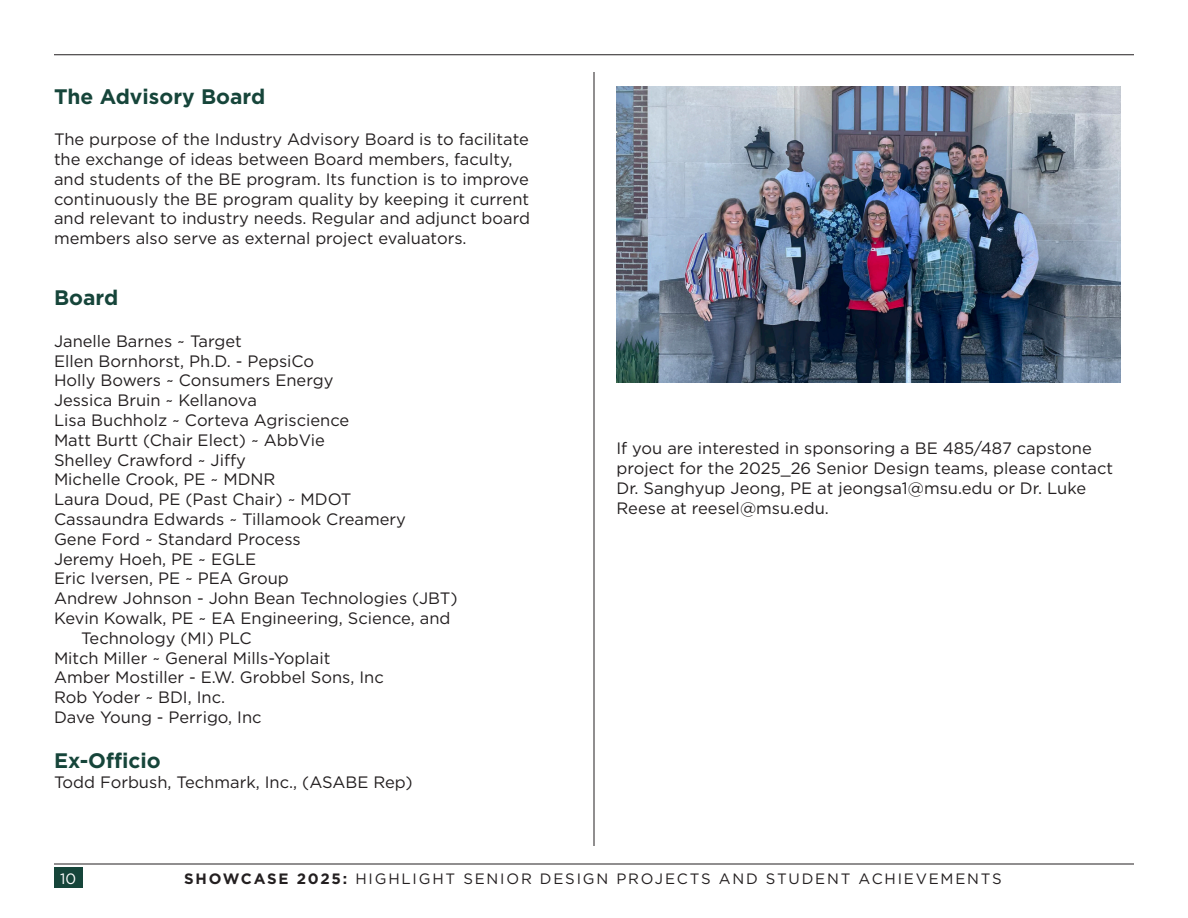
<style>
.page{position:relative;width:1188px;height:918px;background:#fff}
.page>*{position:absolute;margin:0;border:0;box-sizing:border-box;transform-origin:0 0}
.Paragraph_Style_1{font:700 21px "Gotham";color:#16453a}
.Paragraph_Style_1-2{font:16.5px/19.8px "Gotham";color:#231f20}
.t1{font:15px "Gotham";letter-spacing:.12em;color:#231f20}
.t2{font:15px "Gotham";color:#fff}
.s1{font-weight:700}
</style>
<div class="page">
<hr style="left:54px;top:864px;width:1080px;height:1px;background:#231f20">
<hr style="left:54px;top:54px;width:1080px;height:1px;background:#231f20">
<hr style="left:594px;top:72px;width:1px;height:774px;background:#231f20">
<div style="left:54px;top:868px;width:28px;height:20px;background:#16453a"></div>
<img style="left:616px;top:87px;width:504px;height:296px">
<p class="Paragraph_Style_1" style="left:54px;top:82px;width:213px">The Advisory Board</p>
<p class="Paragraph_Style_1-2" style="left:54px;top:129px;width:478px">The purpose of the Industry Advisory Board is to facilitate the exchange of ideas between Board members, faculty, and students of the BE program. Its function is to improve continuously the BE program quality by keeping it current and relevant to industry needs. Regular and adjunct board members also serve as external project evaluators.</p>
<p class="Paragraph_Style_1" style="left:54px;top:284px;width:66px">Board</p>
<p class="Paragraph_Style_1-2" style="left:54px;top:331px;width:189px">Janelle Barnes ~ Target</p>
<p class="Paragraph_Style_1-2" style="left:54px;top:351px;width:262px">Ellen Bornhorst, Ph.D. - PepsiCo</p>
<p class="Paragraph_Style_1-2" style="left:54px;top:370px;width:281px">Holly Bowers ~ Consumers Energy</p>
<p class="Paragraph_Style_1-2" style="left:54px;top:390px;width:204px">Jessica Bruin ~ Kellanova</p>
<p class="Paragraph_Style_1-2" style="left:54px;top:410px;width:297px">Lisa Buchholz ~ Corteva Agriscience</p>
<p class="Paragraph_Style_1-2" style="left:54px;top:430px;width:272px">Matt Burtt (Chair Elect) ~ AbbVie</p>
<p class="Paragraph_Style_1-2" style="left:54px;top:450px;width:194px">Shelley Crawford ~ Jiffy</p>
<p class="Paragraph_Style_1-2" style="left:54px;top:469px;width:223px">Michelle Crook, PE ~ MDNR</p>
<p class="Paragraph_Style_1-2" style="left:54px;top:489px;width:299px">Laura Doud, PE (Past Chair) ~ MDOT</p>
<p class="Paragraph_Style_1-2" style="left:54px;top:509px;width:353px">Cassaundra Edwards ~ Tillamook Creamery</p>
<p class="Paragraph_Style_1-2" style="left:54px;top:529px;width:248px">Gene Ford ~ Standard Process</p>
<p class="Paragraph_Style_1-2" style="left:54px;top:549px;width:204px">Jeremy Hoeh, PE ~ EGLE</p>
<p class="Paragraph_Style_1-2" style="left:54px;top:568px;width:236px">Eric Iversen, PE ~ PEA Group</p>
<p class="Paragraph_Style_1-2" style="left:54px;top:588px;width:405px">Andrew Johnson - John Bean Technologies (JBT)</p>
<p class="Paragraph_Style_1-2" style="left:81px;top:608px;width:371px;text-indent:-27px">Kevin Kowalk, PE ~ EA Engineering, Science, and<br>Technology (MI) PLC</p>
<p class="Paragraph_Style_1-2" style="left:54px;top:648px;width:278px">Mitch Miller ~ General Mills-Yoplait</p>
<p class="Paragraph_Style_1-2" style="left:54px;top:667px;width:331px">Amber Mostiller - E.W. Grobbel Sons, Inc</p>
<p class="Paragraph_Style_1-2" style="left:54px;top:687px;width:173px">Rob Yoder ~ BDI, Inc.</p>
<p class="Paragraph_Style_1-2" style="left:54px;top:707px;width:209px">Dave Young - Perrigo, Inc</p>
<p class="Paragraph_Style_1" style="left:54px;top:747px;width:108px">Ex-Officio</p>
<p class="Paragraph_Style_1-2" style="left:54px;top:772px;width:360px">Todd Forbush, Techmark, Inc., (ASABE Rep)</p>
<p class="Paragraph_Style_1-2" style="left:616px;top:438px;width:498px">If you are interested in sponsoring a BE 485/487 capstone project for the 2025_26 Senior Design teams, please contact Dr. Sanghyup Jeong, PE at jeongsa1@msu.edu or Dr. Luke Reese at reesel@msu.edu.</p>
<p class="t2" style="left:60px;top:869px;width:18px">10</p>
<p class="t1" style="left:184px;top:869px;width:819px"><span class="s1">SHOWCASE 2025:</span> HIGHLIGHT SENIOR DESIGN PROJECTS AND STUDENT ACHIEVEMENTS</p>
</div>
